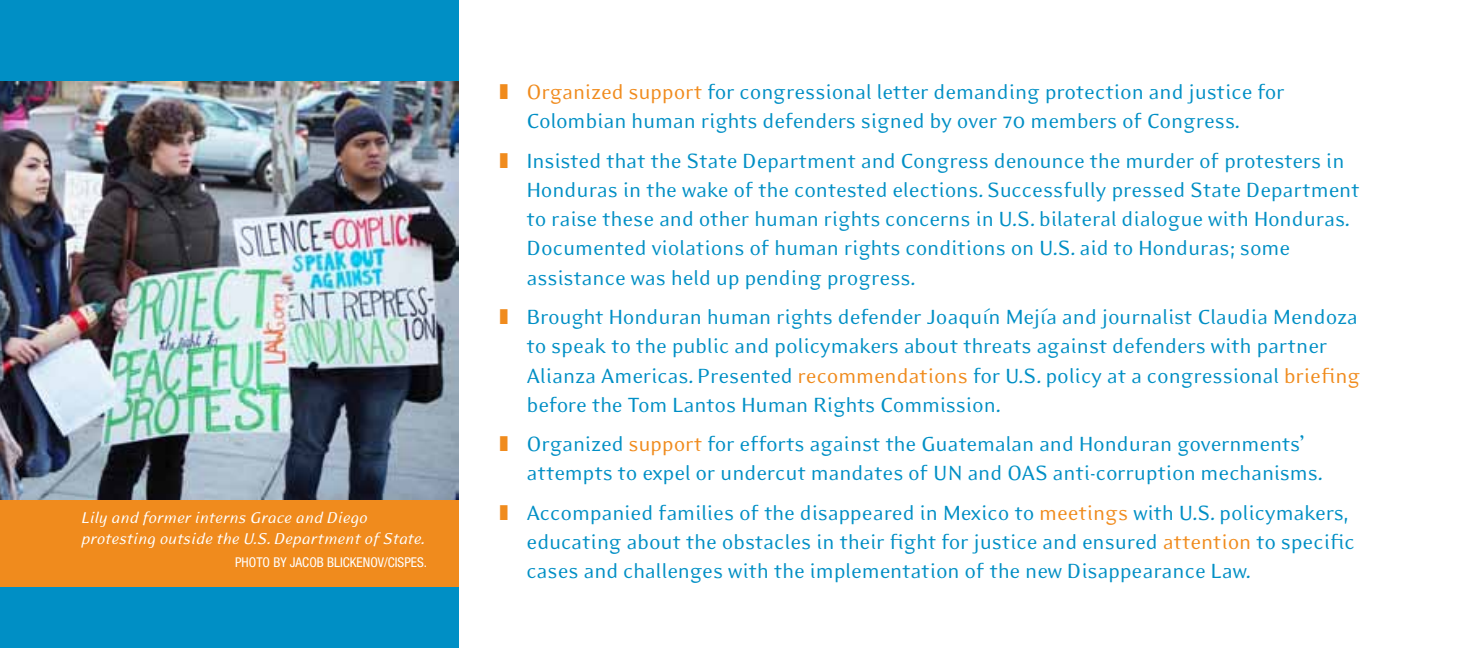
<style>
.page{position:relative;width:1458px;height:648px;background:#fff}
.page>*{position:absolute;margin:0;border:0;box-sizing:border-box;transform-origin:0 0}
.t1{font:23.62px/29.2px "Eidetic Modern";letter-spacing:-.01em;color:#008fc5}
.t2{font:italic 18px/21.6px "Eidetic Modern";letter-spacing:-.015em;color:#fff}
.t3{font:condensed 13.5px "Helvetica Neue";color:#fff}
.s1{color:#f08b1d}
</style>
<div class="page">
<div style="left:0;top:0;width:459px;height:648px;background:#f08b1d"></div>
<div style="left:0;top:587px;width:459px;height:61px;background:#008fc5"></div>
<div style="left:0;top:0;width:459px;height:90px;background:#008fc5"></div>
<img style="left:0;top:81px;width:459px;height:419px">
<p class="t2" style="left:81px;top:506px;width:346px">Lily and former interns Grace and Diego protesting outside the U.S. Department of State.</p>
<p class="t3" style="left:235px;top:555px;width:193px">PHOTO BY JACOB BLICKENOV/CISPES .</p>
<p class="t1" style="left:526px;top:77px;width:760px;text-indent:-27px"><span class="s1">❚ Organized support</span> for congressional letter demanding protection and justice for<br>Colombian human rights defenders signed by over 70 members of Congress.</p>
<p class="t1" style="left:526px;top:146px;width:835px;text-indent:-27px"><span class="s1">❚</span> Insisted that the State Department and Congress denounce the murder of protesters in Honduras in the wake of the contested elections. Successfully pressed State Department to raise these and other human rights concerns in U.S. bilateral dialogue with Honduras.<br>Documented violations of human rights conditions on U.S. aid to Honduras; some assistance was held up pending progress.</p>
<p class="t1" style="left:526px;top:302px;width:835px;text-indent:-27px"><span class="s1">❚</span> Brought Honduran human rights defender Joaquín Mejía and journalist Claudia Mendoza to speak to the public and policymakers about threats against defenders with partner Alianza Americas. Presented <span class="s1">recommendations</span> for U.S. policy at a congressional <span class="s1">briefing </span>before the Tom Lantos Human Rights Commission.</p>
<p class="t1" style="left:526px;top:429px;width:798px;text-indent:-27px"><span class="s1">❚</span> Organized <span class="s1">support</span> for efforts against the Guatemalan and Honduran governments’ attempts to expel or undercut mandates of UN and OAS anti-corruption mechanisms.</p>
<p class="t1" style="left:526px;top:498px;width:830px;text-indent:-27px"><span class="s1">❚</span> Accompanied families of the disappeared in Mexico to <span class="s1">meetings</span> with U.S. policymakers, educating about the obstacles in their fight for justice and ensured <span class="s1">attention</span> to specific cases and challenges with the implementation of the new Disappearance Law.</p>
</div>
